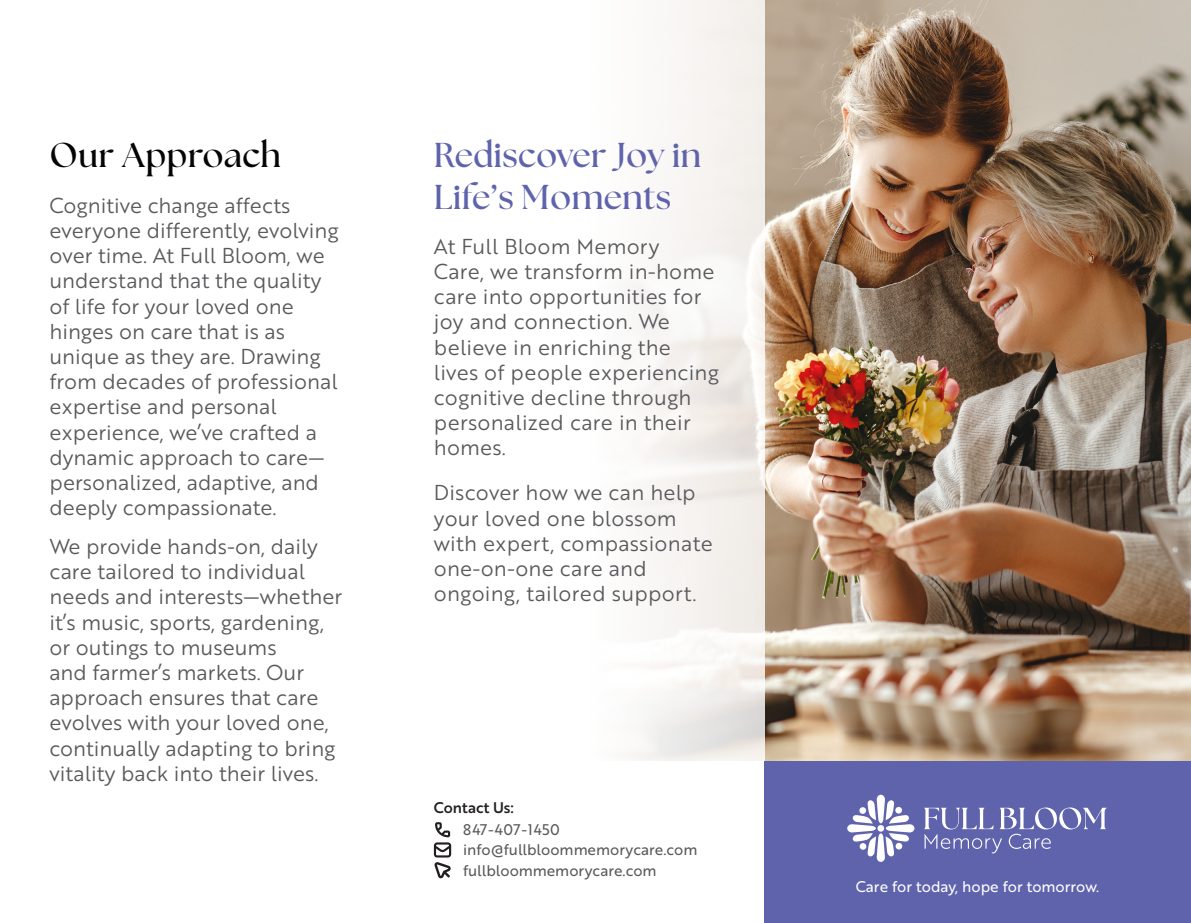
<style>
.page{position:relative;width:1191px;height:923px;background:#fff}
.page>*{position:absolute;margin:0;border:0;box-sizing:border-box;transform-origin:0 0}
.t1{font:700 34.5px/41.4px "The Seasons";letter-spacing:.01em;color:#5f63ac}
.t2{font:700 34.5px "The Seasons";letter-spacing:.02em;color:#040503}
.Paragraph1{font:21px/25.2px "Brother 1816 Book";color:#59595c}
.t3{font:15px "Brother 1816 Regular";color:#59595c}
.t4{font:15px "Brother 1816 Regular";color:#fff}
.t5{font:15px "Brother 1816 Regular";letter-spacing:.03em;color:#59595c}
.t6{font:15px "Brother 1816 Medium";color:#231f20}
</style>
<div class="page">
<div style="left:764px;top:761px;width:426px;height:162px;background:#5f63ac"></div>
<img style="left:765px;top:0;width:425px;height:761px">
<div style="left:393px;top:0;width:371px;height:761px;background:linear-gradient(to right,#fff,#f3f0ed)"></div>
<svg style="left:434px;top:822px;width:17px;height:57px"></svg>
<svg style="left:847px;top:795px;width:67px;height:67px"></svg>
<svg style="left:924px;top:807px;width:182px;height:46px"></svg>
<p class="t2" style="left:49px;top:132px;width:233px">Our Approach</p>
<p class="Paragraph1" style="left:49px;top:192px;width:291px">Cognitive change affects everyone differently, evolving over time. At Full Bloom, we understand that the quality of life for your loved one hinges on care that is as unique as they are. Drawing from decades of professional expertise and personal experience, we’ve crafted a dynamic approach to care— personalized, adaptive, and deeply compassionate.</p>
<p class="Paragraph1" style="left:49px;top:533px;width:294px">We provide hands-on, daily care tailored to individual needs and interests—whether it’s music, sports, gardening, or outings to museums<br>and farmer’s markets. Our approach ensures that care evolves with your loved one, continually adapting to bring vitality back into their lives.</p>
<p class="t1" style="left:434px;top:134px;width:268px">Rediscover Joy in<br>Life’s Moments</p>
<p class="Paragraph1" style="left:434px;top:233px;width:286px">At Full Bloom Memory<br>Care, we transform in-home care into opportunities for joy and connection. We believe in enriching the lives of people experiencing cognitive decline through personalized care in their homes.</p>
<p class="Paragraph1" style="left:434px;top:479px;width:280px">Discover how we can help your loved one blossom with expert, compassionate one-on-one care and ongoing, tailored support.</p>
<p class="t6" style="left:434px;top:796px;width:82px">Contact Us:</p>
<p class="t5" style="left:463px;top:819px;width:98px">847-407-1450</p>
<p class="t3" style="left:463px;top:839px;width:236px">info@fullbloommemorycare.com</p>
<p class="t3" style="left:463px;top:859px;width:195px">fullbloommemorycare.com</p>
<p class="t4" style="left:855px;top:875px;width:245px">Care for today, hope for tomorrow.</p>
</div>
